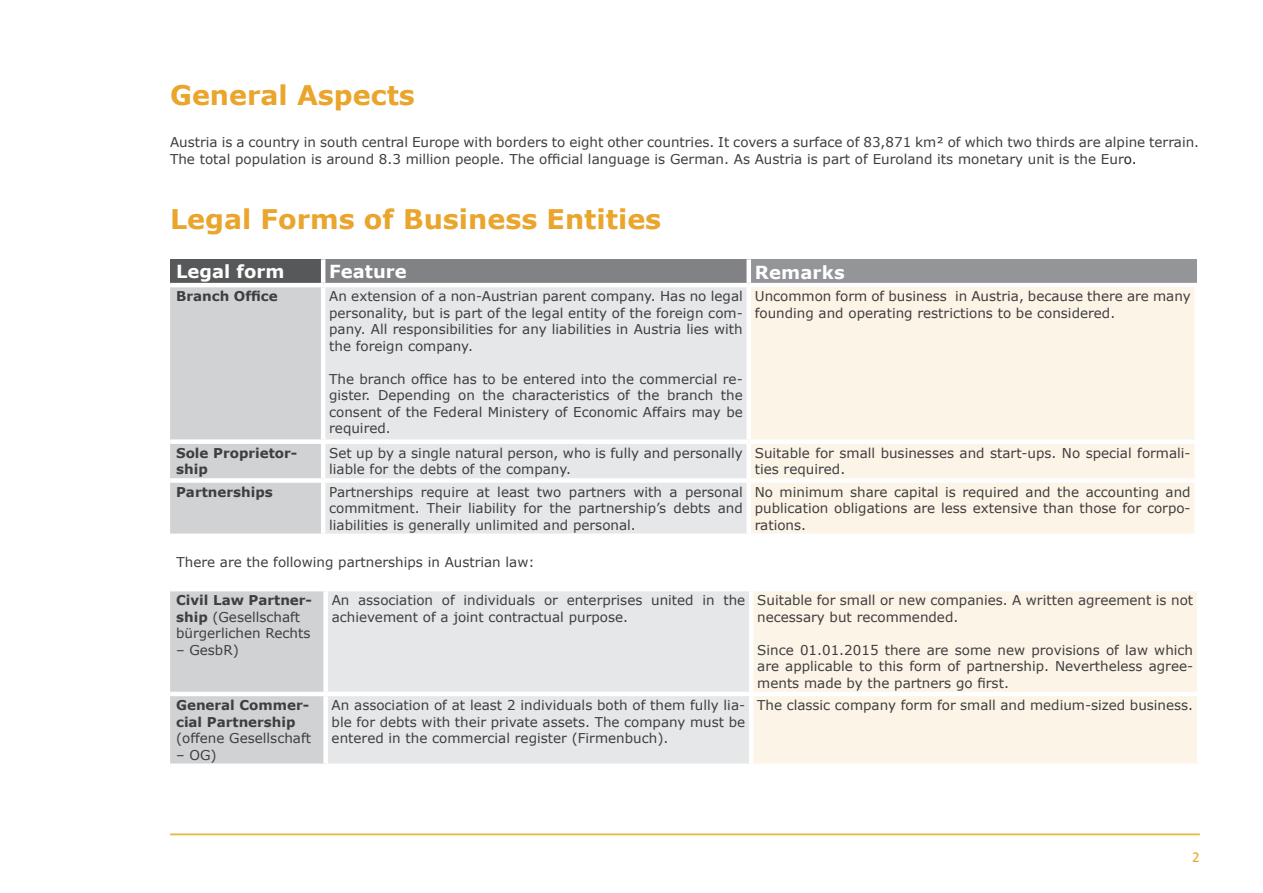
<style>
.page{position:relative;width:1263px;height:893px;background:#fff}
.page>*{position:absolute;margin:0;border:0;box-sizing:border-box;transform-origin:0 0}
.t1{font:700 27px "Verdana";color:#e9a52c}
.t2{font:700 18px "Verdana";color:#fff}
.t3{font:15px "Calibri";color:#e9a52c}
.t4{font:13.5px/16.5px "Verdana";color:#3e3e3f}
.t5{font:700 13.5px/16.5px "Verdana";color:#3e3e3f}
.s1{color:#231f20}
.s2{font-weight:700}
</style>
<div class="page">
<hr style="left:170px;top:833px;width:1030px;height:2px;background:#e8b848">
<div style="left:170px;top:259px;width:153px;height:26px;background:#57585a"></div>
<div style="left:323px;top:259px;width:426px;height:26px;background:#808285"></div>
<div style="left:749px;top:259px;width:448px;height:26px;background:#939598"></div>
<div style="left:170px;top:287px;width:151px;height:247px;background:#d1d2d4"></div>
<div style="left:325px;top:287px;width:421px;height:247px;background:#e6e7e9"></div>
<div style="left:751px;top:287px;width:443px;height:247px;background:#fcf4e6"></div>
<hr style="left:321px;top:259px;width:4px;height:24px;background:#fff">
<div style="left:746px;top:259px;width:5px;height:24px;background:#fff"></div>
<hr style="left:170px;top:283px;width:153px;height:4px;background:#fff">
<hr style="left:323px;top:283px;width:426px;height:4px;background:#fff">
<hr style="left:749px;top:283px;width:450px;height:4px;background:#fff">
<div style="left:170px;top:439px;width:153px;height:5px;background:#fff"></div>
<div style="left:323px;top:439px;width:426px;height:5px;background:#fff"></div>
<div style="left:749px;top:439px;width:450px;height:5px;background:#fff"></div>
<div style="left:170px;top:478px;width:153px;height:5px;background:#fff"></div>
<div style="left:323px;top:478px;width:426px;height:5px;background:#fff"></div>
<div style="left:749px;top:478px;width:450px;height:5px;background:#fff"></div>
<div style="left:170px;top:591px;width:153px;height:172px;background:#d1d2d4"></div>
<div style="left:328px;top:591px;width:421px;height:172px;background:#e6e7e9"></div>
<div style="left:753px;top:591px;width:444px;height:172px;background:#fcf4e6"></div>
<hr style="left:170px;top:692px;width:156px;height:4px;background:#fff">
<hr style="left:326px;top:692px;width:425px;height:4px;background:#fff">
<hr style="left:751px;top:692px;width:450px;height:4px;background:#fff">
<h1 class="t1" style="left:170px;top:76px;width:246px">General Aspects</h1>
<p class="t4" style="left:170px;top:134px;width:1030px">Austria is a country in south central Europe with borders to eight other countries. It covers a surface of 83,871 km² of which two thirds are alpine terrain.<br>The total population is around 8.3 million people. The official language is German. As Austria is part of Euroland its monetary unit is the Eur<span class="s1">o.</span></p>
<h1 class="t1" style="left:170px;top:200px;width:493px">Legal Forms of Business Entities</h1>
<h2 class="t2" style="left:176px;top:258px;width:110px">Legal form</h2>
<h2 class="t2" style="left:329px;top:258px;width:79px">Feature</h2>
<h2 class="t2" style="left:755px;top:260px;width:91px">Remarks</h2>
<p class="t5" style="left:176px;top:288px;width:103px">Branch Office</p>
<p class="t4" style="left:329px;top:288px;width:415px;text-align:justify">An extension of a non-Austrian parent company. Has no legal personality, but is part of the legal entity of the foreign com&shy;pany. All responsibilities for any liabilities in Austria lies with the foreign company.</p>
<p class="t4" style="left:329px;top:371px;width:415px;text-align:justify">The branch office has to be entered into the commercial re&shy;gister. Depending on the characteristics of the branch the consent of the Federal Ministery of Economic Affairs may be required.</p>
<p class="t4" style="left:755px;top:288px;width:437px">Uncommon form of business in Austria, because there are many founding and operating restrictions to be considered.</p>
<p class="t5" style="left:176px;top:444px;width:123px">Sole Proprietor&shy;ship</p>
<p class="t4" style="left:329px;top:445px;width:415px">Set up by a single natural person, who is fully and personally liable for the debts of the company.</p>
<p class="t4" style="left:755px;top:445px;width:437px">Suitable for small businesses and start-ups. No special formali&shy;ties required.</p>
<p class="t5" style="left:176px;top:483px;width:98px">Partnerships</p>
<p class="t4" style="left:329px;top:483px;width:415px;text-align:justify">Partnerships require at least two partners with a personal commitment. Their liability for the partnership’s debts and liabilities is generally unlimited and personal.</p>
<p class="t4" style="left:755px;top:483px;width:437px;text-align:justify">No minimum share capital is required and the accounting and publication obligations are less extensive than those for corpo&shy;rations.</p>
<p class="t4" style="left:176px;top:554px;width:360px">There are the following partnerships in Austrian law:</p>
<p class="t4" style="left:176px;top:592px;width:137px"><span class="s2">Civil Law Partner&shy;ship</span> (Gesellschaft bürgerlichen Rechts</p>
<p class="t4" style="left:176px;top:642px;width:64px">– GesbR)</p>
<p class="t4" style="left:332px;top:592px;width:415px">An association of individuals or enterprises united in the achievement of a joint contractual purpose.</p>
<p class="t4" style="left:757px;top:592px;width:437px">Suitable for small or new companies. A written agreement is not necessary but recommended.</p>
<p class="t4" style="left:757px;top:642px;width:437px;text-align:justify">Since 01.01.2015 there are some new provisions of law which are applicable to this form of partnership. Nevertheless agree&shy;ments made by the partners go first.</p>
<p class="t5" style="left:176px;top:697px;width:135px">General Commer&shy;cial Partnership</p>
<p class="t4" style="left:176px;top:730px;width:136px">(offene Gesellschaft</p>
<p class="t4" style="left:176px;top:746px;width:42px">– OG)</p>
<p class="t4" style="left:332px;top:697px;width:415px;text-align:justify">An association of at least 2 individuals both of them fully lia&shy;ble for debts with their private assets. The company must be entered in the commercial register (Firmenbuch).</p>
<p class="t4" style="left:757px;top:697px;width:437px">The classic company form for small and medium-sized business.</p>
<p class="t3" style="left:1192px;top:847px;width:9px">2</p>
</div>
